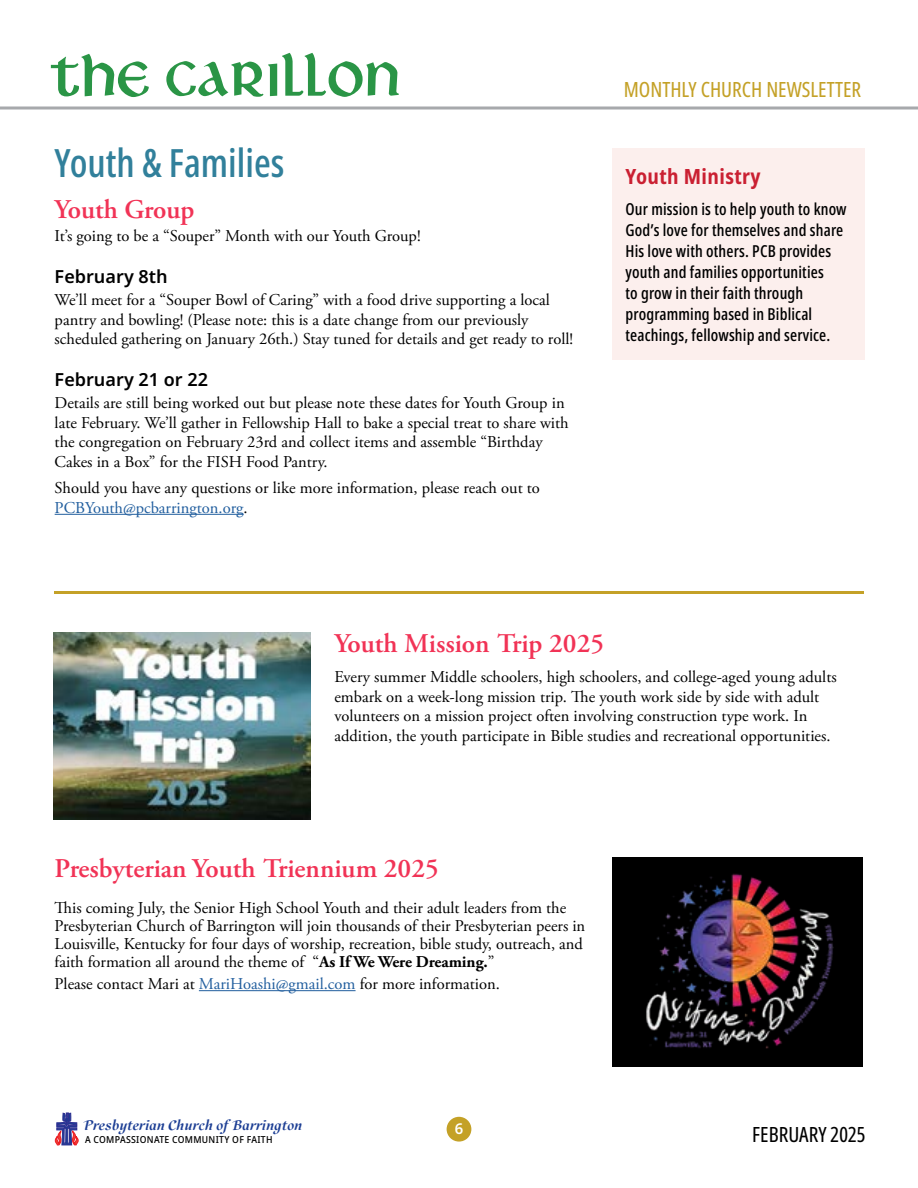
<style>
.page{position:relative;width:918px;height:1188px;background:#fff}
.page>*{position:absolute;margin:0;border:0;box-sizing:border-box;transform-origin:0 0}
.t1{font:50.55px "Libra MN";color:#2a9546}
.t2{font:500 extra-condensed 39px "Noto Sans";color:#31809b}
.t3{font:600 27px "Adobe Garamond Pro";color:#f13356}
.t4{font:extra-condensed 21px "Noto Sans";color:#c4a127}
.t5{font:700 condensed 21px "Noto Sans";letter-spacing:.02em;color:#ca2032}
.t6{font:extra-condensed 21px "Noto Sans";color:#000}
.t7{font:600 18px "Noto Sans";color:#000}
.t8{font:16.5px/19.5px "Adobe Garamond Pro";color:#000}
.t9{font:500 extra-condensed 16.5px/21px "Noto Sans";letter-spacing:.01em;color:#000}
.t10{font:italic 700 15.15px "Scrivano";color:#1c3e94}
.t11{font:600 14.85px "Noto Sans";color:#fff}
.t12{font:500 semi-condensed 9.6px "Noto Sans";letter-spacing:.03em;color:#000}
.s1{color:#215e9e}
.s2{font-weight:700}
</style>
<div class="page">
<svg style="left:55px;top:1113px;width:23px;height:32px"></svg>
<div style="left:447px;top:1117px;width:24px;height:25px;background:#c4a127;border-radius:50%"></div>
<svg style="left:0;top:106px;width:918px;height:4px;background:#bcbec0"></svg>
<hr style="left:55px;top:514px;width:189px;height:1px;background:#215e9e">
<hr style="left:199px;top:990px;width:157px;height:1px;background:#215e9e">
<div style="left:612px;top:148px;width:252px;height:56px;background:#fcefed"></div>
<div style="left:612px;top:184px;width:252px;height:175px;background:#fcefed"></div>
<div style="left:612px;top:857px;width:251px;height:209px;background:#000"></div>
<img style="left:646px;top:873px;width:188px;height:176px">
<hr style="left:54px;top:591px;width:810px;height:3px;background:#c4a127">
<img style="left:53px;top:632px;width:257px;height:187px">
<h1 class="t1" style="left:50px;top:44px;width:353px">The Carillon</h1>
<h2 class="t2" style="left:55px;top:136px;width:231px">Youth &amp; Families</h2>
<h3 class="t3" style="left:55px;top:193px;width:141px">Youth Group</h3>
<p class="t8" style="left:55px;top:227px;width:367px">It’s going to be a “Souper” Month with our Youth Group!</p>
<p class="t7" style="left:55px;top:263px;width:115px">February 8th</p>
<p class="t8" style="left:55px;top:291px;width:520px">We’ll meet for a “Souper Bowl of Caring” with a food drive supporting a local pantry and bowling! (Please note: this is a date change from our previously scheduled gathering on January 26th.) Stay tuned for details and get ready to roll!</p>
<p class="t7" style="left:55px;top:366px;width:155px">February 21 or 22</p>
<p class="t8" style="left:55px;top:394px;width:516px">Details are still being worked out but please note these dates for Youth Group in late February. We’ll gather in Fellowship Hall to bake a special treat to share with the congregation on February 23rd and collect items and assemble “Birthday Cakes in a Box” for the FISH Food Pantry.</p>
<p class="t8" style="left:55px;top:479px;width:487px">Should you have any questions or like more information, please reach out to<br><span class="s1">PCBYouth@pcbarrington.org</span>.</p>
<p class="t4" style="left:624px;top:75px;width:239px">MONTHLY CHURCH NEWSLETTER</p>
<p class="t5" style="left:626px;top:161px;width:137px">Youth Ministry</p>
<p class="t9" style="left:626px;top:199px;width:223px">Our mission is to help youth to know God’s love for themselves and share His love with others. PCB provides youth and families opportunities<br>to grow in their faith through programming based in Biblical teachings, fellowship and service.</p>
<h3 class="t3" style="left:334px;top:628px;width:271px">Youth Mission Trip 2025</h3>
<p class="t8" style="left:334px;top:668px;width:504px">Every summer Middle schoolers, high schoolers, and college-aged young adults embark on a week-long mission trip. The youth work side by side with adult volunteers on a mission project often involving construction type work. In addition, the youth participate in Bible studies and recreational opportunities.</p>
<h3 class="t3" style="left:55px;top:853px;width:386px">Presbyterian Youth Triennium 2025</h3>
<p class="t8" style="left:55px;top:899px;width:532px;line-height:18px">This coming July, the Senior High School Youth and their adult leaders from the Presbyterian Church of Barrington will join thousands of their Presbyterian peers in Louisville, Kentucky for four days of worship, recreation, bible study, outreach, and faith formation all around the theme of “<span class="s2">As If We Were Dreaming.</span>”</p>
<p class="t8" style="left:55px;top:975px;width:447px">Please contact Mari at <span class="s1">MariHoashi@gmail.com</span> for more information.</p>
<p class="t10" style="left:84px;top:1116px;width:220px">Presbyterian Church of Barrington</p>
<p class="t12" style="left:85px;top:1133px;width:189px">A COMPASSIONATE COMMUNITY OF FAITH</p>
<p class="t11" style="left:455px;top:1118px;width:10px">6</p>
<p class="t6" style="left:752px;top:1120px;width:115px">FEBRUARY 2025</p>
</div>
